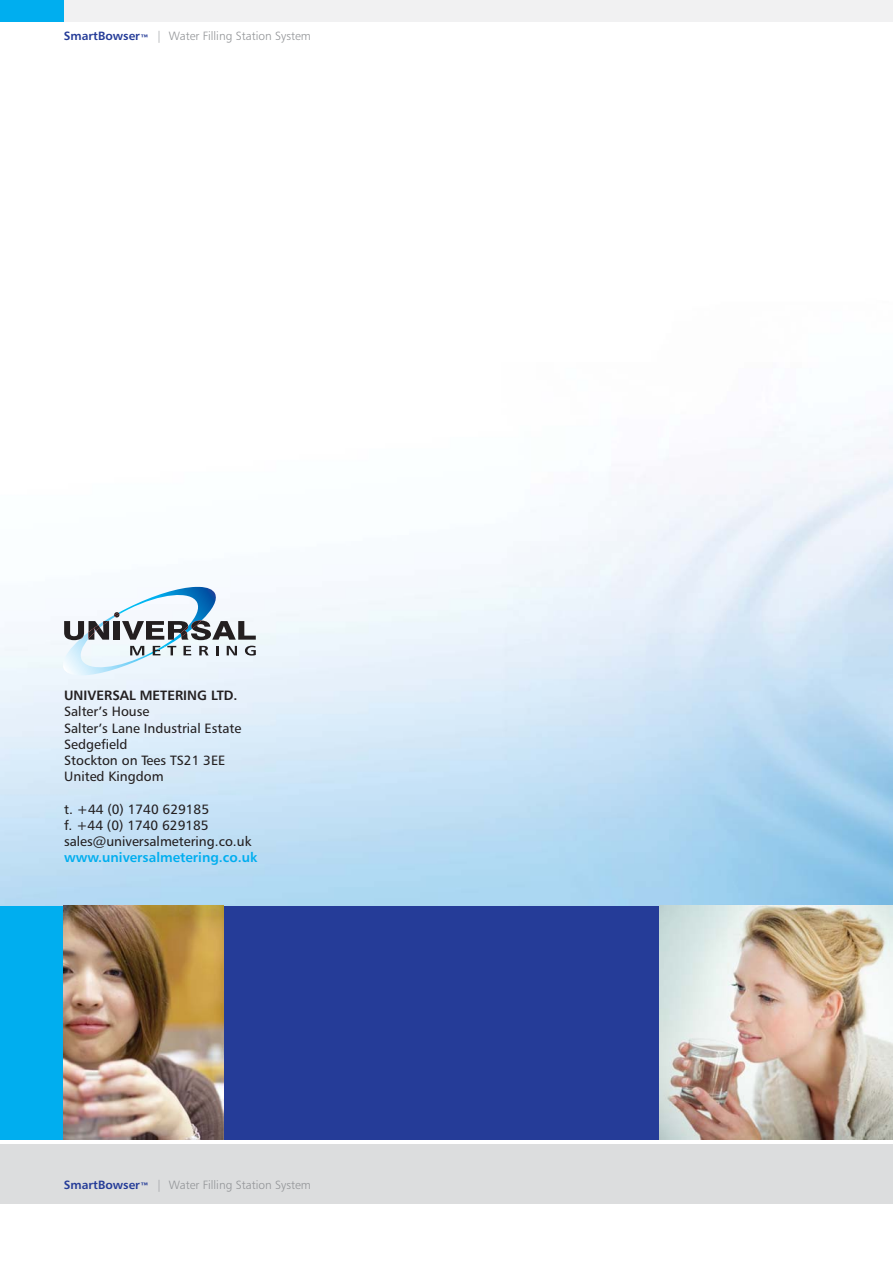
<style>
.page{position:relative;width:893px;height:1263px;background:#fff}
.page>*{position:absolute;margin:0;border:0;box-sizing:border-box;transform-origin:0 0}
.t1{font:13.5px/16.2px "Humanist 777 BT Roman B";color:#231f20}
.t2{font:13.5px "Humanist 777 BT Bold B";color:#00aeef}
.t3{font:13.5px "Humanist 777 BT Bold B";color:#231f20}
.t4{font:12px "Humanist 777 BT Light B";color:#939598}
.s1{font-family:"Humanist 777 BT Bold B";color:#253c98}
</style>
<div class="page">
<img style="left:0;top:21px;width:893px;height:885px">
<div style="left:0;top:0;width:893px;height:21px;background:#f1f1f2"></div>
<div style="left:0;top:0;width:64px;height:21px;background:#00aeef"></div>
<div style="left:0;top:906px;width:893px;height:234px;background:#253c98"></div>
<div style="left:0;top:1144px;width:893px;height:59px;background:#dcddde"></div>
<div style="left:0;top:906px;width:64px;height:234px;background:#00aeef"></div>
<img style="left:659px;top:906px;width:234px;height:234px">
<img style="left:64px;top:906px;width:159px;height:234px">
<svg style="left:63px;top:587px;width:193px;height:88px"></svg>
<p class="t4" style="left:64px;top:31px;width:249px"><span class="s1">SmartBowser</span><sub>™</sub> | Water Filling Station System</p>
<p class="t3" style="left:64px;top:690px;width:175px">UNIVERSAL METERING LTD.</p>
<p class="t1" style="left:64px;top:705px;width:179px">Salter’s House<br>Salter’s Lane Industrial Estate<br>Sedgefield<br>Stockton on Tees TS21 3EE<br>United Kingdom</p>
<p class="t1" style="left:64px;top:802px;width:189px">t. +44 (0) 1740 629185<br>f. +44 (0) 1740 629185 sales@universalmetering.co.uk</p>
<p class="t2" style="left:64px;top:852px;width:195px">www.universalmetering.co.uk</p>
<p class="t4" style="left:64px;top:1180px;width:249px"><span class="s1">SmartBowser</span><sub>™</sub> | Water Filling Station System</p>
</div>
